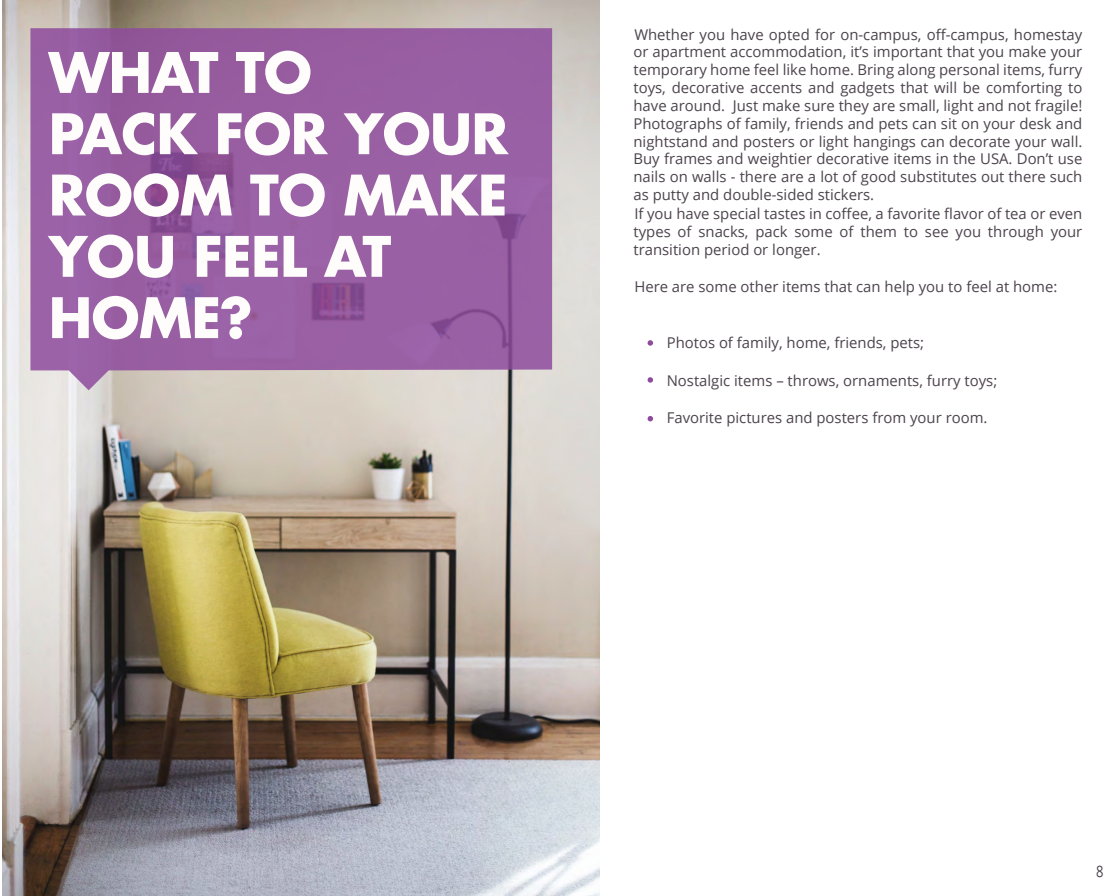
<style>
.page{position:relative;width:1120px;height:896px;background:#fff}
.page>*{position:absolute;margin:0;border:0;box-sizing:border-box;transform-origin:0 0}
.t1{font:700 54.25px/61.3px "Futura";letter-spacing:-.015em;color:#fefdfc}
.t2{font:15.75px "Open Sans";color:#4c434c;scale:.82 1}
.t3{font:14.88px/17.9px "Open Sans";color:#4c434c}
</style>
<div class="page">
<img style="left:2px;top:0;width:597px;height:896px">
<svg style="left:647px;top:340px;width:6px;height:6px"></svg>
<svg style="left:647px;top:377px;width:6px;height:6px"></svg>
<svg style="left:647px;top:416px;width:6px;height:6px"></svg>
<svg style="left:30px;top:28px;width:522px;height:362px;fill:#9960a4"></svg>
<h1 class="t1" style="left:49px;top:41px;width:461px">WHAT TO<br>PACK FOR YOUR<br>ROOM TO MAKE<br>YOU FEEL AT<br>HOME?</h1>
<p class="t3" style="left:633px;top:25px;width:450px">Whether you have opted for on-campus, off-campus, homestay or apartment accommodation, it’s important that you make your temporary home feel like home. Bring along personal items, furry toys, decorative accents and gadgets that will be comforting to have around. Just make sure they are small, light and not fragile!<br>Photographs of family, friends and pets can sit on your desk and nightstand and posters or light hangings can decorate your wall.<br>Buy frames and weightier decorative items in the USA. Don’t use nails on walls - there are a lot of good substitutes out there such as putty and double-sided stickers.<br>If you have special tastes in coffee, a favorite flavor of tea or even types of snacks, pack some of them to see you through your transition period or longer.</p>
<p class="t3" style="left:634px;top:277px;width:425px">Here are some other items that can help you to feel at home:</p>
<p class="t3" style="left:667px;top:333px;width:259px">Photos of family, home, friends, pets;</p>
<p class="t3" style="left:667px;top:371px;width:332px">Nostalgic items – throws, ornaments, furry toys;</p>
<p class="t3" style="left:667px;top:408px;width:322px">Favorite pictures and posters from your room.</p>
<p class="t2" style="left:1096px;top:861px;width:11px">8</p>
</div>
